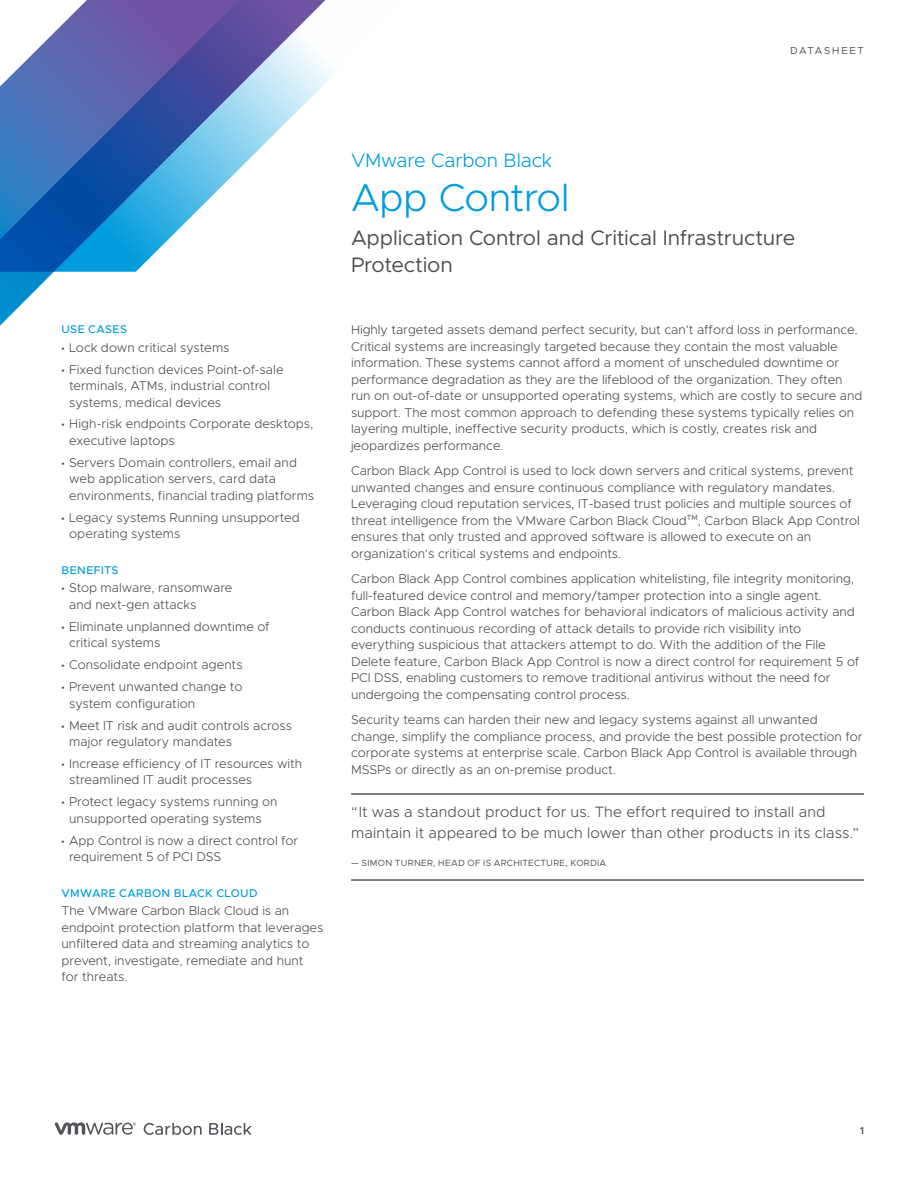
<style>
.page{position:relative;width:918px;height:1188px;background:#fff}
.page>*{position:absolute;margin:0;border:0;box-sizing:border-box;transform-origin:0 0}
.t1{font:300 39px "Metropolis";letter-spacing:-.02em;color:#009cdc}
.t2{font:21px/27px "Metropolis";letter-spacing:-.01em;color:#4d4d4f}
.t3{font:300 19.5px "Metropolis";letter-spacing:-.005em;color:#009cdc}
.t4{font:300 15px/21px "Metropolis";letter-spacing:.01em;color:#4d4d4f}
.t5{font:300 12.75px/16.5px "Metropolis";letter-spacing:-.005em;color:#4d4d4f}
.t6{font:500 11.25px "Metropolis";letter-spacing:.035em;color:#009cdc}
.t7{font:10.2px "Metropolis";letter-spacing:.17em;color:#4d4d4f}
.t8{font:600 10.2px "Metropolis";color:#4d4d4f}
.t9{font:9px "Metropolis";letter-spacing:.035em;color:#4d4d4f}
.s1{font-family:"Myriad Pro"}
</style>
<div class="page">
<svg style="left:144px;top:1123px;width:58px;height:12px"></svg>
<svg style="left:209px;top:1123px;width:43px;height:12px"></svg>
<svg style="left:55px;top:1122px;width:81px;height:13px"></svg>
<svg style="left:0;top:272px;width:54px;height:54px"></svg>
<svg style="left:0;top:0;width:332px;height:272px"></svg>
<hr style="left:351px;top:794px;width:513px;height:1px;background:#000">
<hr style="left:351px;top:880px;width:513px;height:1px;background:#000">
<p class="t7" style="left:790px;top:44px;width:75px">DATASHEET</p>
<p class="t6" style="left:62px;top:322px;width:67px">USE CASES</p>
<p class="t5" style="left:62px;top:339px;width:170px"><span class="s1">•</span> Lock down critical systems</p>
<p class="t5" style="left:69px;top:361px;width:216px;text-indent:-8px"><span class="s1">•</span> Fixed function devices Point-of-sale terminals, ATMs, industrial control systems, medical devices</p>
<p class="t5" style="left:69px;top:416px;width:246px;text-indent:-8px"><span class="s1">•</span> High-risk endpoints Corporate desktops, executive laptops</p>
<p class="t5" style="left:69px;top:454px;width:247px;text-indent:-8px"><span class="s1">•</span> Servers Domain controllers, email and web application servers, card data environments, financial trading platforms</p>
<p class="t5" style="left:69px;top:509px;width:232px;text-indent:-8px"><span class="s1">•</span> Legacy systems Running unsupported operating systems</p>
<p class="t6" style="left:62px;top:563px;width:59px">BENEFITS</p>
<p class="t5" style="left:69px;top:580px;width:165px;text-indent:-8px"><span class="s1">•</span> Stop malware, ransomware and next-gen attacks</p>
<p class="t5" style="left:69px;top:618px;width:202px;text-indent:-8px"><span class="s1">•</span> Eliminate unplanned downtime of critical systems</p>
<p class="t5" style="left:62px;top:657px;width:183px"><span class="s1">•</span> Consolidate endpoint agents</p>
<p class="t5" style="left:69px;top:678px;width:175px;text-indent:-8px"><span class="s1">•</span> Prevent unwanted change to system configuration</p>
<p class="t5" style="left:69px;top:717px;width:224px;text-indent:-8px"><span class="s1">•</span> Meet IT risk and audit controls across major regulatory mandates</p>
<p class="t5" style="left:69px;top:755px;width:235px;text-indent:-8px"><span class="s1">•</span> Increase efficiency of IT resources with streamlined IT audit processes</p>
<p class="t5" style="left:69px;top:794px;width:210px;text-indent:-8px"><span class="s1">•</span> Protect legacy systems running on unsupported operating systems</p>
<p class="t5" style="left:69px;top:832px;width:231px;text-indent:-8px"><span class="s1">•</span> App Control is now a direct control for requirement 5 of PCI DSS</p>
<p class="t6" style="left:62px;top:886px;width:198px">VMWARE CARBON BLACK CLOUD</p>
<p class="t5" style="left:62px;top:903px;width:263px">The VMware Carbon Black Cloud is an endpoint protection platform that leverages unfiltered data and streaming analytics to prevent, investigate, remediate and hunt for threats.</p>
<h3 class="t3" style="left:351px;top:149px;width:203px">VMware Carbon Black</h3>
<h1 class="t1" style="left:351px;top:173px;width:220px">App Control</h1>
<h2 class="t2" style="left:351px;top:224px;width:446px">Application Control and Critical Infrastructure<br>Protection</h2>
<p class="t5" style="left:351px;top:321px;width:513px">Highly targeted assets demand perfect security, but can’t afford loss in performance.<br>Critical systems are increasingly targeted because they contain the most valuable information. These systems cannot afford a moment of unscheduled downtime or performance degradation as they are the lifeblood of the organization. They often run on out-of-date or unsupported operating systems, which are costly to secure and support. The most common approach to defending these systems typically relies on layering multiple, ineffective security products, which is costly, creates risk and jeopardizes performance.</p>
<p class="t5" style="left:351px;top:462px;width:510px">Carbon Black App Control is used to lock down servers and critical systems, prevent unwanted changes and ensure continuous compliance with regulatory mandates.<br>Leveraging cloud reputation services, IT-based trust policies and multiple sources of threat intelligence from the VMware Carbon Black Cloud<sup>TM</sup>, Carbon Black App Control ensures that only trusted and approved software is allowed to execute on an organization’s critical systems and endpoints.</p>
<p class="t5" style="left:351px;top:570px;width:510px">Carbon Black App Control combines application whitelisting, file integrity monitoring, full-featured device control and memory/tamper protection into a single agent.<br>Carbon Black App Control watches for behavioral indicators of malicious activity and conducts continuous recording of attack details to provide rich visibility into everything suspicious that attackers attempt to do. With the addition of the File Delete feature, Carbon Black App Control is now a direct control for requirement 5 of PCI DSS, enabling customers to remove traditional antivirus without the need for undergoing the compensating control process.</p>
<p class="t5" style="left:351px;top:711px;width:513px">Security teams can harden their new and legacy systems against all unwanted change, simplify the compliance process, and provide the best possible protection for corporate systems at enterprise scale. Carbon Black App Control is available through MSSPs or directly as an on-premise product.</p>
<p class="t4" style="left:351px;top:801px;width:510px">“It was a standout product for us. The effort required to install and maintain it appeared to be much lower than other products in its class.”</p>
<p class="t9" style="left:351px;top:858px;width:257px">— SIMON TURNER, HEAD OF IS ARCHITECTURE, KORDIA</p>
<p class="t8" style="left:860px;top:1124px;width:5px">1</p>
</div>
